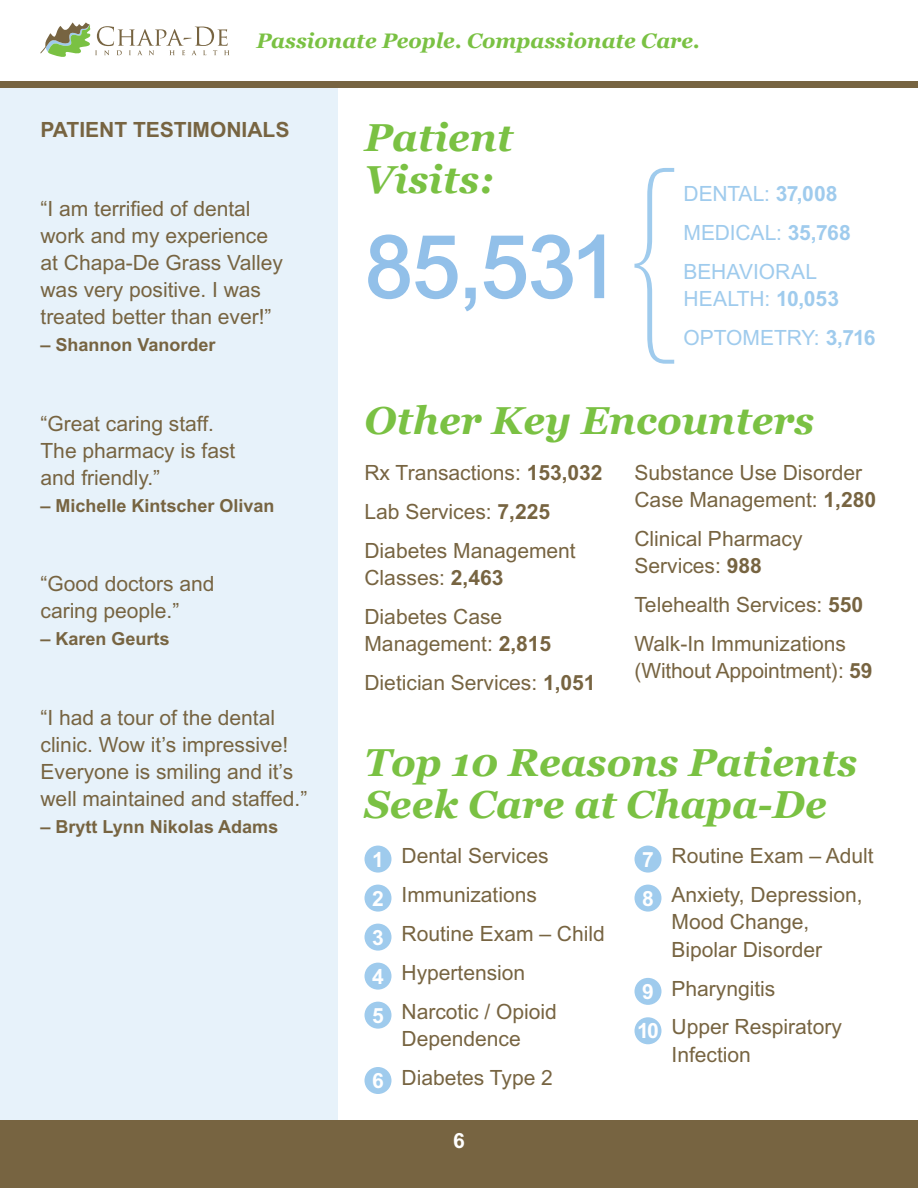
<style>
.page{position:relative;width:918px;height:1188px;background:#fff}
.page>*{position:absolute;margin:0;border:0;box-sizing:border-box;transform-origin:0 0}
.t1{font:500 88.5px "Arial MT Std";color:#92c0e9}
.t2{font:italic 700 39px/42px "Georgia";color:#7ac143}
.t3{font:21px/27px "Arial MT Std";color:#776441}
.t4{font:21px/39px "Arial MT Std";letter-spacing:-.005em;color:#9fcbed}
.t5{font:italic 700 21px "Georgia";color:#7ac143}
.t6{font:700 21px "Arial MT Std";color:#776441}
.t7{font:700 21px/39px "Arial MT Std";color:#fff}
.t8{font:700 18px "Arial MT Std";color:#776441}
.s1{font-weight:700}
</style>
<div class="page">
<div style="left:0;top:0;width:338px;height:1188px;background:#e7f2fa"></div>
<svg style="left:634px;top:168px;width:40px;height:196px"></svg>
<div style="left:634px;top:846px;width:28px;height:27px;background:#9fcbed;border-radius:50%"></div>
<div style="left:634px;top:978px;width:28px;height:27px;background:#9fcbed;border-radius:50%"></div>
<div style="left:634px;top:1017px;width:28px;height:27px;background:#9fcbed;border-radius:50%"></div>
<div style="left:634px;top:885px;width:28px;height:27px;background:#9fcbed;border-radius:50%"></div>
<div style="left:364px;top:846px;width:28px;height:27px;background:#9fcbed;border-radius:50%"></div>
<div style="left:364px;top:885px;width:28px;height:27px;background:#9fcbed;border-radius:50%"></div>
<div style="left:364px;top:924px;width:28px;height:27px;background:#9fcbed;border-radius:50%"></div>
<div style="left:364px;top:963px;width:28px;height:27px;background:#9fcbed;border-radius:50%"></div>
<div style="left:364px;top:1002px;width:28px;height:27px;background:#9fcbed;border-radius:50%"></div>
<div style="left:364px;top:1067px;width:28px;height:27px;background:#9fcbed;border-radius:50%"></div>
<div style="left:0;top:1120px;width:918px;height:68px;background:#776441"></div>
<div style="left:0;top:0;width:918px;height:88px;background:#776441"></div>
<div style="left:0;top:0;width:918px;height:81px;background:#fff"></div>
<svg style="left:40px;top:22px;width:190px;height:35px"></svg>
<p class="t5" style="left:256px;top:26px;width:445px">Passionate People. Compassionate Care.</p>
<p class="t6" style="left:40px;top:117px;width:250px">PATIENT TESTIMONIALS</p>
<p class="t3" style="left:40px;top:195px;width:244px">“I am terrified of dental work and my experience at Chapa-De Grass Valley was very positive. I was treated better than ever!”</p>
<p class="t8" style="left:40px;top:334px;width:177px">– Shannon Vanorder</p>
<p class="t3" style="left:40px;top:410px;width:196px">“Great caring staff.<br>The pharmacy is fast and friendly.”</p>
<p class="t8" style="left:40px;top:495px;width:236px">– Michelle Kintscher Olivan</p>
<p class="t3" style="left:40px;top:570px;width:175px">“Good doctors and caring people.”</p>
<p class="t8" style="left:40px;top:628px;width:131px">– Karen Geurts</p>
<p class="t3" style="left:40px;top:704px;width:268px">“I had a tour of the dental clinic. Wow it’s impressive!<br>Everyone is smiling and it’s well maintained and staffed.”</p>
<p class="t8" style="left:40px;top:816px;width:239px">– Brytt Lynn Nikolas Adams</p>
<h2 class="t2" style="left:364px;top:115px;width:150px">Patient<br>Visits:</h2>
<h1 class="t1" style="left:364px;top:215px;width:256px">85,531</h1>
<p class="t4" style="left:684px;top:174px;width:169px">DENTAL: <span class="s1">37,008<br></span>MEDICAL: <span class="s1">35,768<br></span>BEHAVIORAL</p>
<p class="t4" style="left:684px;top:279px;width:194px">HEALTH: <span class="s1">10,053<br></span>OPTOMETRY: <span class="s1">3,716</span></p>
<h2 class="t2" style="left:364px;top:398px;width:451px">Other Key Encounters</h2>
<p class="t3" style="left:364px;top:453px;width:240px;line-height:39px">Rx Transactions: <span class="s1">153,032<br></span>Lab Services: <span class="s1">7,225<br></span>Diabetes Management</p>
<p class="t3" style="left:364px;top:558px;width:140px;line-height:39px">Classes: <span class="s1">2,463<br></span>Diabetes Case</p>
<p class="t3" style="left:364px;top:624px;width:233px;line-height:39px">Management: <span class="s1">2,815<br></span>Dietician Services: <span class="s1">1,051</span></p>
<p class="t3" style="left:634px;top:459px;width:243px">Substance Use Disorder<br>Case Management: <span class="s1">1,280</span></p>
<p class="t3" style="left:634px;top:525px;width:170px">Clinical Pharmacy<br>Services: <span class="s1">988</span></p>
<p class="t3" style="left:634px;top:585px;width:230px;line-height:39px">Telehealth Services: <span class="s1">550<br></span>Walk-In Immunizations</p>
<p class="t3" style="left:634px;top:657px;width:239px">(Without Appointment): <span class="s1">59</span></p>
<h2 class="t2" style="left:364px;top:739px;width:494px">Top 10 Reasons Patients<br>Seek Care at Chapa-De</h2>
<p class="t3" style="left:402px;top:837px;width:205px;line-height:39px">Dental Services<br>Immunizations<br>Routine Exam – Child<br>Hypertension<br>Narcotic / Opioid</p>
<p class="t3" style="left:402px;top:1020px;width:153px;line-height:39px">Dependence<br>Diabetes Type 2</p>
<p class="t3" style="left:672px;top:837px;width:203px;line-height:39px">Routine Exam – Adult<br>Anxiety, Depression,</p>
<p class="t3" style="left:672px;top:909px;width:152px">Mood Change,<br>Bipolar Disorder</p>
<p class="t3" style="left:672px;top:969px;width:172px;line-height:39px">Pharyngitis<br>Upper Respiratory</p>
<p class="t3" style="left:672px;top:1041px;width:81px">Infection</p>
<p class="t7" style="left:372px;top:840px;width:13px;text-align:justify">1<br>2<br>3<br>4<br>5</p>
<p class="t7" style="left:642px;top:840px;width:13px">7</p>
<p class="t7" style="left:642px;top:879px;width:13px">8</p>
<p class="t7" style="left:637px;top:972px;width:23px;line-height:39.5px">9<br>10</p>
<p class="t7" style="left:372px;top:1061px;width:13px">6</p>
<p class="t7" style="left:453px;top:1120px;width:13px">6</p>
</div>
